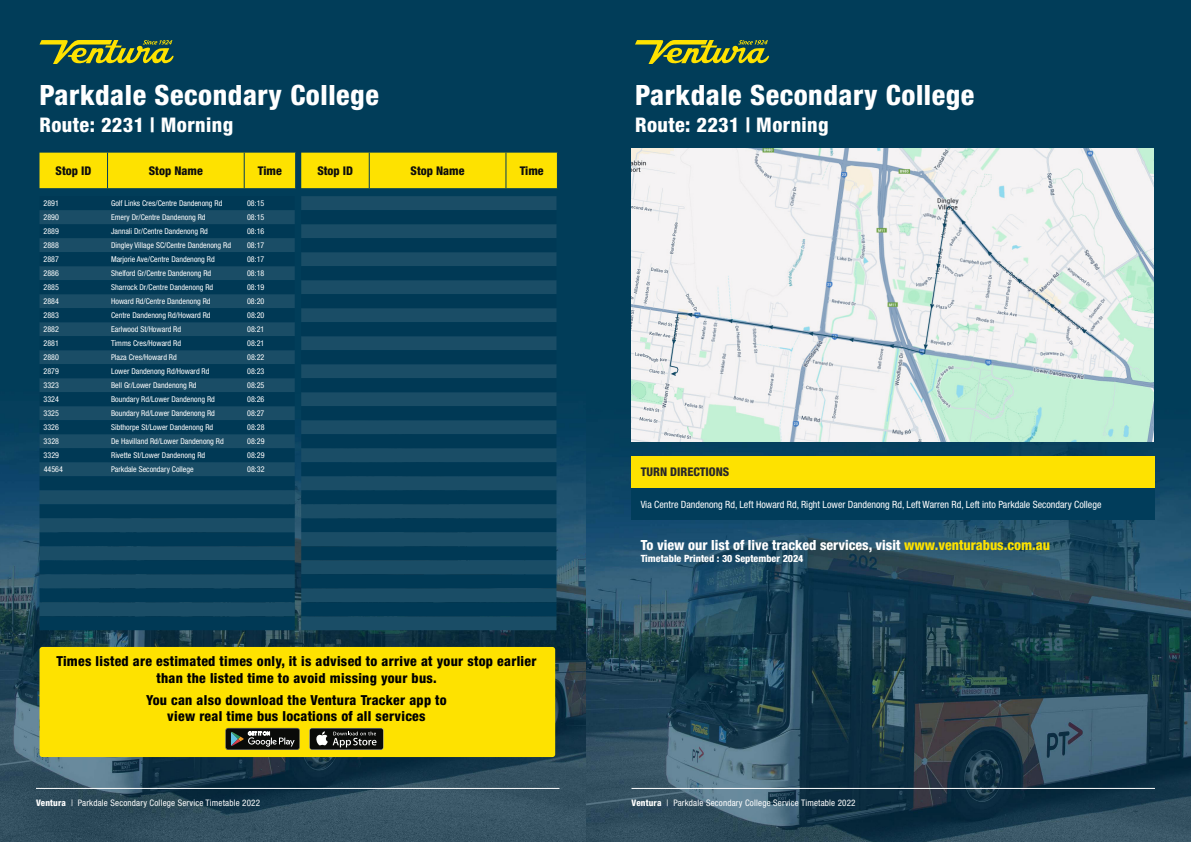
<style>
.page{position:relative;width:1191px;height:842px;background:#fff}
.page>*{position:absolute;margin:0;border:0;box-sizing:border-box;transform-origin:0 0}
.t1{font:800 condensed 28px "Helvetica Neue LT Std";letter-spacing:.02em;color:#fff}
.t2{font:800 condensed 20.2px "Helvetica Neue LT Std";letter-spacing:.02em;color:#fff}
.t3{font:800 condensed 14px "Helvetica Neue LT Std";color:#fff}
.t4{font:800 condensed 13.8px/16.6px "Helvetica Neue LT Std";letter-spacing:.02em;color:#000;text-align:center}
.t5{font:800 condensed 12px "Helvetica Neue LT Std";color:#0d0d0d}
.t6{font:800 condensed 12px "Helvetica Neue LT Std";color:#292829}
.t7{font:condensed 10px "Helvetica Neue LT Std";color:#fff}
.t8{font:800 condensed 10px "Helvetica Neue LT Std";color:#fff}
.t9{font:condensed 9px "Helvetica Neue LT Std";letter-spacing:.02em;color:#fff}
.t10{font:condensed 8px "Helvetica Neue LT Std";color:#fff}
.s1{font-weight:800}
.s2{color:#fee200}
</style>
<div class="page">
<img style="left:0;top:0;width:587px;height:842px">
<hr style="left:36px;top:788px;width:523px;height:1px;background:#fff">
<svg style="left:40px;top:40px;width:134px;height:24px;background:#6f8531"></svg>
<div style="left:40px;top:153px;width:517px;height:35px;background:#fee200"></div>
<hr style="left:369px;top:153px;width:1px;height:35px;background:#013d5b">
<hr style="left:505px;top:153px;width:1px;height:35px;background:#013d5b">
<hr style="left:557px;top:153px;width:1px;height:35px;background:#013d5b">
<svg style="left:40px;top:196px;width:255px;height:42px;background:#083f5a"></svg>
<div style="left:40px;top:238px;width:255px;height:378px;background:#1a4d66"></div>
<svg style="left:40px;top:252px;width:255px;height:322px;background:#0c425c"></svg>
<div style="left:40px;top:588px;width:255px;height:14px;background:#003955"></div>
<div style="left:40px;top:616px;width:255px;height:14px;background:#003955"></div>
<div style="left:301px;top:196px;width:255px;height:434px;background:#1a4d66"></div>
<svg style="left:301px;top:210px;width:255px;height:56px;background:#0c425d"></svg>
<svg style="left:301px;top:266px;width:255px;height:322px;background:#0c425c"></svg>
<div style="left:301px;top:602px;width:255px;height:14px;background:#003955"></div>
<div style="left:39px;top:647px;width:516px;height:110px;background:#fee200;border-radius:3px"></div>
<svg style="left:225px;top:728px;width:75px;height:22px;background:#383a36"></svg>
<div style="left:309px;top:728px;width:74px;height:22px;background:#363735;border-radius:3px"></div>
<div style="left:310px;top:728px;width:73px;height:21px;background:#0a0b09;border-radius:2px"></div>
<svg style="left:316px;top:731px;width:60px;height:16px"></svg>
<img style="left:587px;top:0;width:604px;height:842px">
<hr style="left:631px;top:788px;width:524px;height:1px;background:#fff">
<div style="left:631px;top:456px;width:523px;height:32px;background:#fee200"></div>
<div style="left:631px;top:488px;width:523px;height:32px;background:#013d5b"></div>
<svg style="left:635px;top:40px;width:134px;height:24px;background:#6f8531"></svg>
<img style="left:632px;top:149px;width:521px;height:293px">
<h1 class="t1" style="left:40px;top:77px;width:341px">Parkdale Secondary College</h1>
<h2 class="t2" style="left:40px;top:112px;width:195px">Route: 2231 | Morning</h2>
<h3 class="t5" style="left:56px;top:163px;width:37px">Stop ID</h3>
<h3 class="t5" style="left:149px;top:163px;width:56px">Stop Name</h3>
<h3 class="t5" style="left:258px;top:163px;width:25px">Time</h3>
<h3 class="t5" style="left:317px;top:163px;width:37px">Stop ID</h3>
<h3 class="t5" style="left:410px;top:163px;width:56px">Stop Name</h3>
<h3 class="t5" style="left:520px;top:163px;width:25px">Time</h3>
<p class="t10" style="left:44px;top:199px;width:17px">2891</p>
<p class="t10" style="left:111px;top:199px;width:113px">Golf Links Cres/Centre Dandenong Rd</p>
<p class="t10" style="left:247px;top:199px;width:19px">08:15</p>
<p class="t10" style="left:44px;top:213px;width:17px">2890</p>
<p class="t10" style="left:111px;top:213px;width:96px">Emery Dr/Centre Dandenong Rd</p>
<p class="t10" style="left:247px;top:213px;width:19px">08:15</p>
<p class="t10" style="left:44px;top:227px;width:17px">2889</p>
<p class="t10" style="left:111px;top:227px;width:98px">Jannali Dr/Centre Dandenong Rd</p>
<p class="t10" style="left:247px;top:227px;width:19px">08:16</p>
<p class="t10" style="left:44px;top:241px;width:17px">2888</p>
<p class="t10" style="left:111px;top:241px;width:122px">Dingley Village SC/Centre Dandenong Rd</p>
<p class="t10" style="left:247px;top:241px;width:19px">08:17</p>
<p class="t10" style="left:44px;top:255px;width:17px">2887</p>
<p class="t10" style="left:111px;top:255px;width:105px">Marjorie Ave/Centre Dandenong Rd</p>
<p class="t10" style="left:247px;top:255px;width:19px">08:17</p>
<p class="t10" style="left:44px;top:269px;width:17px">2886</p>
<p class="t10" style="left:111px;top:269px;width:102px">Shelford Gr/Centre Dandenong Rd</p>
<p class="t10" style="left:247px;top:269px;width:19px">08:18</p>
<p class="t10" style="left:44px;top:283px;width:17px">2885</p>
<p class="t10" style="left:111px;top:283px;width:104px">Sharrock Dr/Centre Dandenong Rd</p>
<p class="t10" style="left:247px;top:283px;width:19px">08:19</p>
<p class="t10" style="left:44px;top:297px;width:17px">2884</p>
<p class="t10" style="left:111px;top:297px;width:101px">Howard Rd/Centre Dandenong Rd</p>
<p class="t10" style="left:247px;top:297px;width:19px">08:20</p>
<p class="t10" style="left:44px;top:311px;width:17px">2883</p>
<p class="t10" style="left:111px;top:311px;width:101px">Centre Dandenong Rd/Howard Rd</p>
<p class="t10" style="left:247px;top:311px;width:19px">08:20</p>
<p class="t10" style="left:44px;top:325px;width:17px">2882</p>
<p class="t10" style="left:111px;top:325px;width:72px">Earlwood St/Howard Rd</p>
<p class="t10" style="left:247px;top:325px;width:19px">08:21</p>
<p class="t10" style="left:44px;top:339px;width:17px">2881</p>
<p class="t10" style="left:111px;top:339px;width:71px">Timms Cres/Howard Rd</p>
<p class="t10" style="left:247px;top:339px;width:19px">08:21</p>
<p class="t10" style="left:44px;top:353px;width:17px">2880</p>
<p class="t10" style="left:111px;top:353px;width:67px">Plaza Cres/Howard Rd</p>
<p class="t10" style="left:247px;top:353px;width:19px">08:22</p>
<p class="t10" style="left:44px;top:367px;width:17px">2879</p>
<p class="t10" style="left:111px;top:367px;width:100px">Lower Dandenong Rd/Howard Rd</p>
<p class="t10" style="left:247px;top:367px;width:19px">08:23</p>
<p class="t10" style="left:44px;top:381px;width:17px">3323</p>
<p class="t10" style="left:111px;top:381px;width:87px">Bell Gr/Lower Dandenong Rd</p>
<p class="t10" style="left:247px;top:381px;width:19px">08:25</p>
<p class="t10" style="left:44px;top:395px;width:17px">3324</p>
<p class="t10" style="left:111px;top:395px;width:105px">Boundary Rd/Lower Dandenong Rd</p>
<p class="t10" style="left:247px;top:395px;width:19px">08:26</p>
<p class="t10" style="left:44px;top:409px;width:17px">3325</p>
<p class="t10" style="left:111px;top:409px;width:105px">Boundary Rd/Lower Dandenong Rd</p>
<p class="t10" style="left:247px;top:409px;width:19px">08:27</p>
<p class="t10" style="left:44px;top:423px;width:17px">3326</p>
<p class="t10" style="left:111px;top:423px;width:104px">Sibthorpe St/Lower Dandenong Rd</p>
<p class="t10" style="left:247px;top:423px;width:19px">08:28</p>
<p class="t10" style="left:44px;top:437px;width:17px">3328</p>
<p class="t10" style="left:111px;top:437px;width:114px">De Havilland Rd/Lower Dandenong Rd</p>
<p class="t10" style="left:247px;top:437px;width:19px">08:29</p>
<p class="t10" style="left:44px;top:451px;width:17px">3329</p>
<p class="t10" style="left:111px;top:451px;width:96px">Rivette St/Lower Dandenong Rd</p>
<p class="t10" style="left:247px;top:451px;width:19px">08:29</p>
<p class="t10" style="left:44px;top:465px;width:21px">44564</p>
<p class="t10" style="left:111px;top:465px;width:84px">Parkdale Secondary College</p>
<p class="t10" style="left:247px;top:465px;width:19px">08:32</p>
<h3 class="t4" style="left:56px;top:653px;width:481px">Times listed are estimated times only, it is advised to arrive at your stop earlier than the listed time to avoid missing your bus.</h3>
<h3 class="t4" style="left:146px;top:691px;width:302px">You can also download the Ventura Tracker app to view real time bus locations of all services</h3>
<p class="t9" style="left:36px;top:798px;width:226px"><span class="s1">Ventura</span> | Parkdale Secondary College Service Timetable 2022</p>
<h1 class="t1" style="left:635px;top:77px;width:341px">Parkdale Secondary College</h1>
<h2 class="t2" style="left:635px;top:112px;width:195px">Route: 2231 | Morning</h2>
<h3 class="t6" style="left:640px;top:465px;width:90px">TURN DIRECTIONS</h3>
<p class="t7" style="left:640px;top:498px;width:462px">Via Centre Dandenong Rd, Left Howard Rd, Right Lower Dandenong Rd, Left Warren Rd, Left into Parkdale Secondary College</p>
<h3 class="t3" style="left:640px;top:537px;width:411px">To view our list of live tracked services, visit <span class="s2">www.venturabus.com.au</span></h3>
<p class="t8" style="left:640px;top:553px;width:164px">Timetable Printed : 30 September 2024</p>
<p class="t9" style="left:631px;top:798px;width:226px"><span class="s1">Ventura</span> | Parkdale Secondary College Service Timetable 2022</p>
</div>
